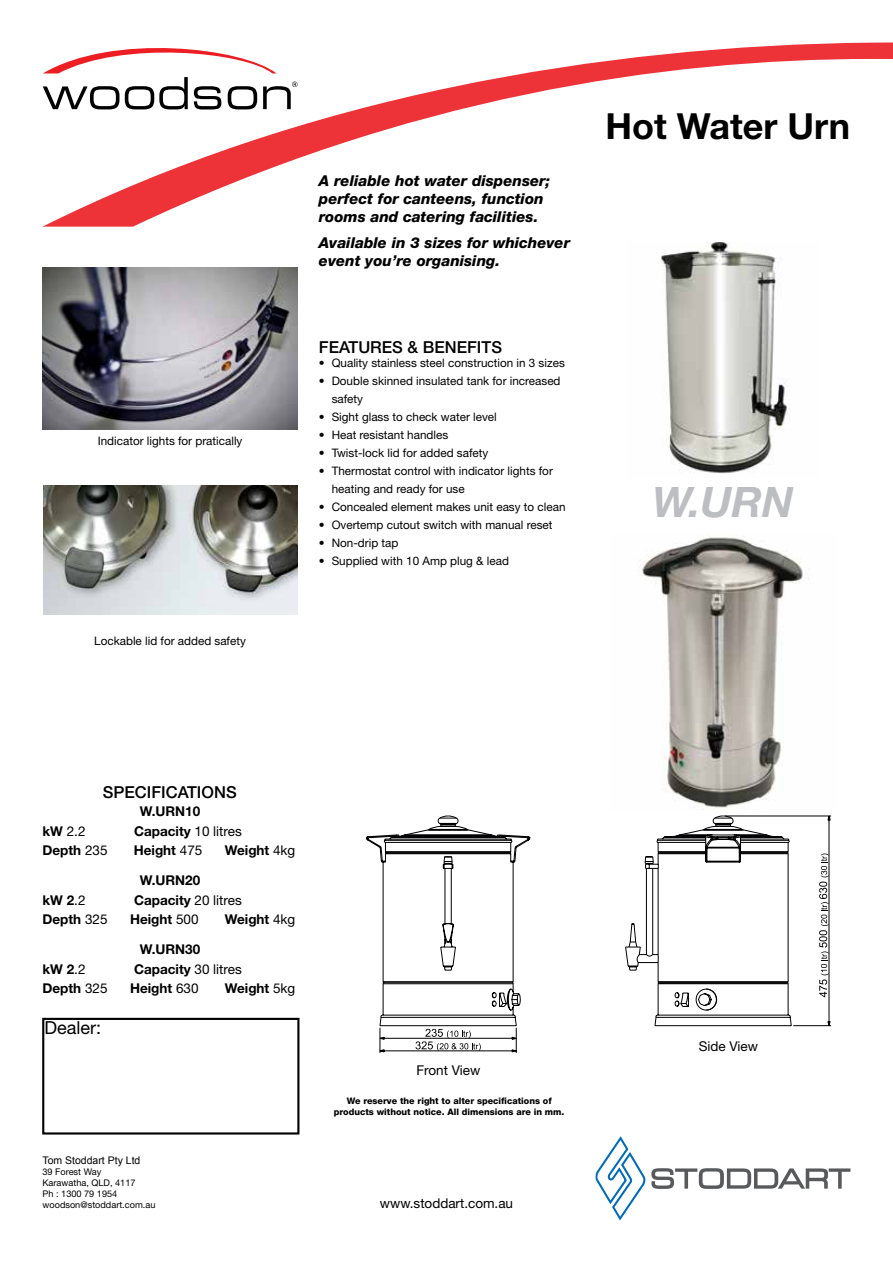
<style>
.page{position:relative;width:893px;height:1263px;background:#fff}
.page>*{position:absolute;margin:0;border:0;box-sizing:border-box;transform-origin:0 0}
.t1{font:italic 700 42px "Helvetica Neue";color:#bdbec1}
.t2{font:700 36px "Helvetica Neue";color:#000}
.t3{font:18px "Helvetica Neue";color:#000}
.t4{font:500 16.5px "Helvetica Neue";color:#000}
.t5{font:italic 800 15px/18px "Helvetica Neue";color:#000}
.t6{font:700 13.5px "Helvetica Neue";color:#000}
.t7{font:13.5px "Helvetica Neue";color:#000}
.t8{font:11.7px/18px "Helvetica Neue";color:#000}
.t9{font:10.5px "Arial";color:#000}
.t10{font:9.15px/10.9px "Helvetica Neue";color:#000}
.t11{font:800 9px/10.8px "Helvetica Neue";color:#000;text-align:center}
.s1{font-weight:700}
.s2{font-weight:400}
</style>
<div class="page">
<svg style="left:43px;top:42px;width:850px;height:185px"></svg>
<svg style="left:43px;top:48px;width:255px;height:61px"></svg>
<div style="left:42px;top:1018px;width:257px;height:116px;border:2px solid #000"></div>
<svg style="left:595px;top:1136px;width:255px;height:84px"></svg>
<img style="left:639px;top:537px;width:170px;height:273px">
<img style="left:43px;top:268px;width:255px;height:161px">
<img style="left:43px;top:486px;width:255px;height:128px">
<img style="left:661px;top:242px;width:129px;height:232px">
<svg style="left:625px;top:816px;width:206px;height:210px"></svg>
<svg style="left:366px;top:816px;width:164px;height:237px"></svg>
<p class="t8" style="left:98px;top:431px;width:146px">Indicator lights for pratically</p>
<p class="t8" style="left:94px;top:631px;width:153px">Lockable lid for added safety</p>
<p class="t5" style="left:319px;top:171px;width:233px">A reliable hot water dispenser; perfect for canteens, function rooms and catering facilities.</p>
<p class="t5" style="left:319px;top:234px;width:253px">Available in 3 sizes for whichever event you’re organising.</p>
<h3 class="t4" style="left:319px;top:337px;width:185px">FEATURES &amp; BENEFITS</h3>
<p class="t8" style="left:319px;top:354px;width:247px">• Quality stainless steel construction in 3 sizes</p>
<p class="t8" style="left:332px;top:372px;width:230px;text-indent:-13px">• Double skinned insulated tank for increased safety</p>
<p class="t8" style="left:319px;top:408px;width:179px">• Sight glass to check water level</p>
<p class="t8" style="left:319px;top:426px;width:131px">• Heat resistant handles</p>
<p class="t8" style="left:319px;top:444px;width:171px">• Twist-lock lid for added safety</p>
<p class="t8" style="left:332px;top:462px;width:223px;text-indent:-13px">• Thermostat control with indicator lights for heating and ready for use</p>
<p class="t8" style="left:319px;top:498px;width:248px">• Concealed element makes unit easy to clean</p>
<p class="t8" style="left:319px;top:516px;width:235px">• Overtemp cutout switch with manual reset</p>
<p class="t8" style="left:319px;top:534px;width:81px">• Non-drip tap</p>
<p class="t8" style="left:319px;top:552px;width:192px">• Supplied with 10 Amp plug &amp; lead</p>
<h2 class="t2" style="left:606px;top:104px;width:246px">Hot Water Urn</h2>
<h1 class="t1" style="left:652px;top:476px;width:142px">W.URN</h1>
<h3 class="t4" style="left:103px;top:782px;width:135px">SPECIFICATIONS</h3>
<p class="t6" style="left:140px;top:803px;width:62px">W.URN10</p>
<p class="t7" style="left:43px;top:823px;width:45px"><span class="s1">kW</span> 2.2</p>
<p class="t6" style="left:134px;top:822px;width:109px">Capacity <span class="s2">10 litres</span></p>
<p class="t6" style="left:43px;top:842px;width:67px">Depth <span class="s2">235</span></p>
<p class="t6" style="left:134px;top:842px;width:70px">Height <span class="s2">475</span></p>
<p class="t6" style="left:225px;top:842px;width:72px">Weight <span class="s2">4kg</span></p>
<p class="t6" style="left:140px;top:872px;width:62px">W.URN20</p>
<p class="t6" style="left:43px;top:891px;width:45px">kW 2<span class="s2">.2</span></p>
<p class="t6" style="left:134px;top:891px;width:109px">Capacity <span class="s2">20 litres</span></p>
<p class="t6" style="left:43px;top:911px;width:67px">Depth <span class="s2">325</span></p>
<p class="t6" style="left:130px;top:911px;width:70px">Height <span class="s2">500</span></p>
<p class="t6" style="left:225px;top:911px;width:72px">Weight <span class="s2">4kg</span></p>
<p class="t6" style="left:140px;top:941px;width:62px">W.URN30</p>
<p class="t6" style="left:43px;top:960px;width:45px">kW 2<span class="s2">.2</span></p>
<p class="t6" style="left:134px;top:960px;width:109px">Capacity <span class="s2">30 litres</span></p>
<p class="t6" style="left:43px;top:980px;width:67px">Depth <span class="s2">325</span></p>
<p class="t6" style="left:130px;top:980px;width:70px">Height <span class="s2">630</span></p>
<p class="t6" style="left:225px;top:980px;width:72px">Weight <span class="s2">5kg</span></p>
<h3 class="t3" style="left:44px;top:1017px;width:58px">Dealer:</h3>
<p class="t9" style="left:43px;top:1153px;width:99px">Tom Stoddart Pty Ltd</p>
<p class="t10" style="left:43px;top:1166px;width:114px">39 Forest Way<br>Karawatha, QLD, 4117<br>Ph : 1300 79 1954 woodson@stoddart.com.au</p>
<p class="t7" style="left:416px;top:1062px;width:65px">Front View</p>
<p class="t11" style="left:334px;top:1095px;width:232px">We reserve the right to alter specifications of products without notice. All dimensions are in mm.</p>
<p class="t7" style="left:380px;top:1195px;width:135px">www.stoddart.com.au</p>
<p class="t7" style="left:699px;top:1038px;width:61px">Side View</p>
</div>
